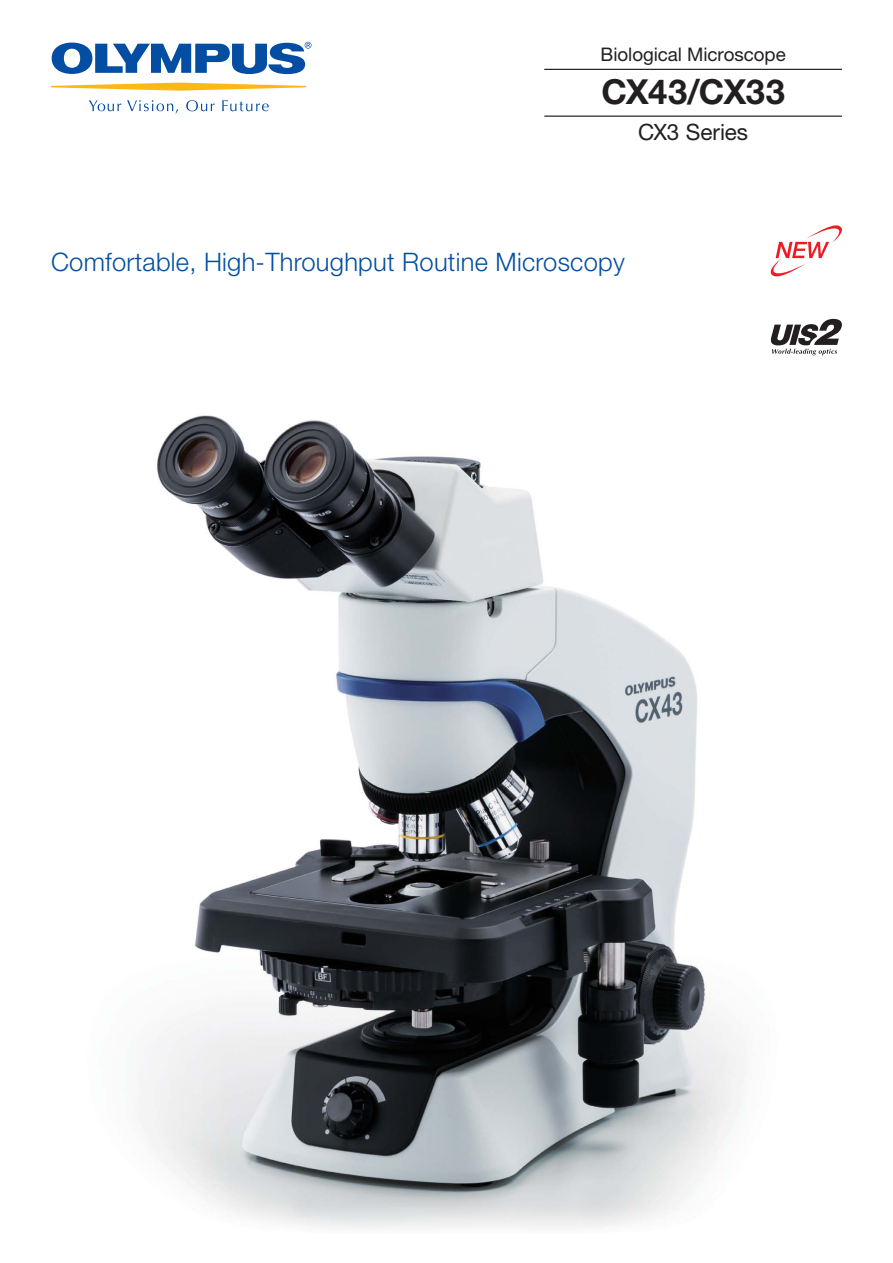
<style>
.page{position:relative;width:893px;height:1263px;background:#fff}
.page>*{position:absolute;margin:0;border:0;box-sizing:border-box;transform-origin:0 0}
.t1{font:700 34.5px "Helvetica Neue LT Std";letter-spacing:-.02em;color:#231f20}
.t2{font:300 25.5px "Helvetica Neue LT Std";letter-spacing:.01em;color:#034ea2}
.t3{font:22.5px "Helvetica Neue LT Std";color:#231f20}
.t4{font:18.75px "Helvetica Neue LT Std";color:#231f20}
</style>
<div class="page">
<img style="left:135px;top:339px;width:688px;height:890px">
<hr style="left:544px;top:69px;width:298px;height:1px;background:#231f20">
<hr style="left:544px;top:116px;width:298px;height:1px;background:#231f20">
<svg style="left:51px;top:83px;width:255px;height:8px"></svg>
<svg style="left:52px;top:42px;width:259px;height:32px"></svg>
<svg style="left:89px;top:100px;width:32px;height:11px"></svg>
<svg style="left:127px;top:100px;width:51px;height:14px"></svg>
<svg style="left:186px;top:100px;width:29px;height:11px"></svg>
<svg style="left:222px;top:100px;width:47px;height:11px"></svg>
<svg style="left:770px;top:225px;width:72px;height:52px"></svg>
<svg style="left:771px;top:319px;width:71px;height:36px"></svg>
<p class="t4" style="left:601px;top:48px;width:187px">Biological Microscope</p>
<h1 class="t1" style="left:601px;top:72px;width:185px">CX43/CX33</h1>
<p class="t3" style="left:638px;top:124px;width:112px">CX3 Series</p>
<p class="t2" style="left:51px;top:253px;width:575px">Comfortable, High-Throughput Routine Microscopy</p>
</div>
